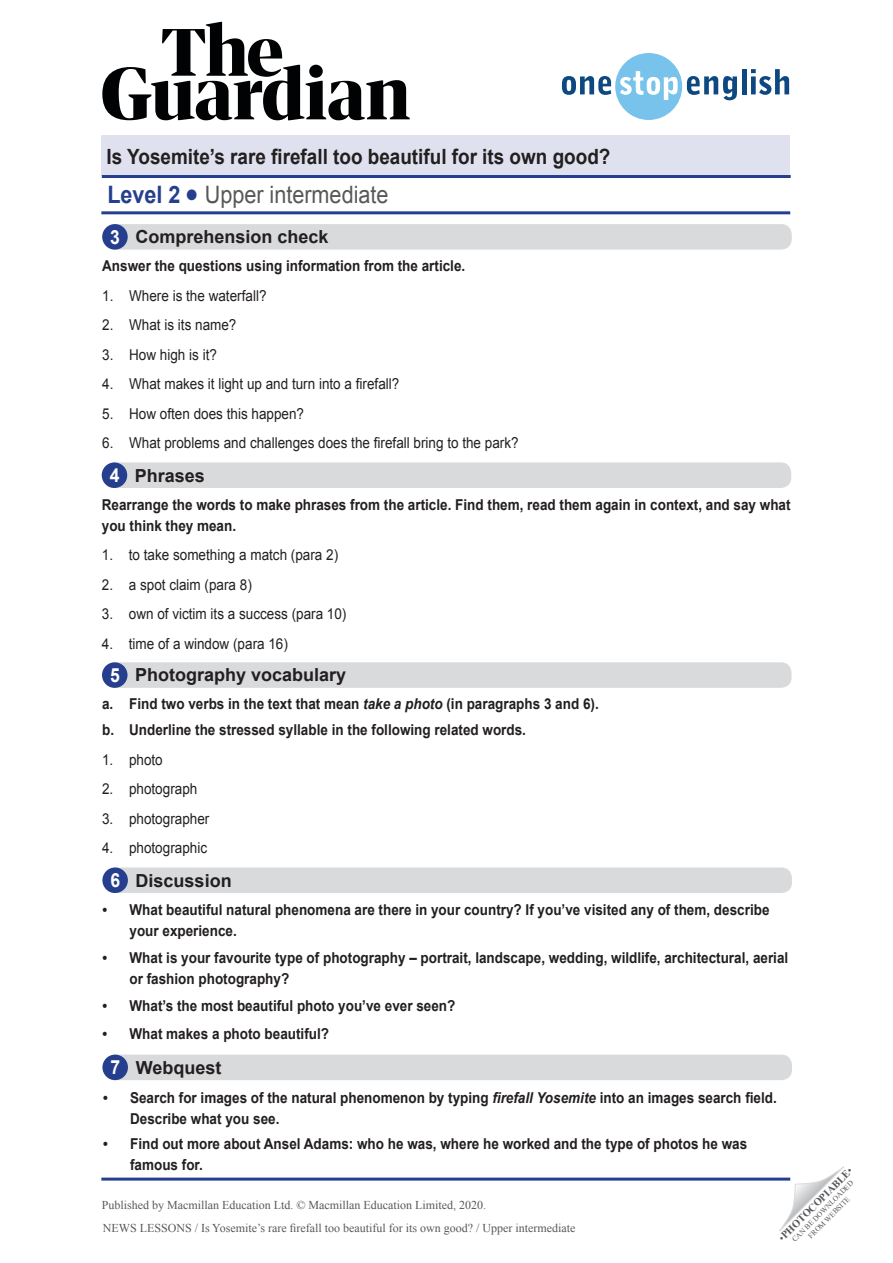
<style>
.page{position:relative;width:893px;height:1263px;background:#fff}
.page>*{position:absolute;margin:0;border:0;box-sizing:border-box;transform-origin:0 0}
.t1{font:24px "Arial";color:#57585a;scale:.9 1}
.t2{font:700 21px "Arial";color:#231f20;scale:.9 1}
.key_exercise_titles{font:700 19.5px "Arial";color:#fff;scale:.9 1}
.t3{font:700 18px "Arial";color:#231f20}
.body_text{font:700 15px/21px "Arial";color:#231f20;scale:.9 1}
.t4{font:15px "Arial";color:#231f20;scale:.9 1}
.t5{font:12px "Times New Roman";color:#57585a}
.t6{font:700 10.5px "Times New Roman";color:#57585a}
.t7{font:7.5px/9px "Times New Roman";color:#57585a;text-align:center}
.s1{font-weight:700;color:#253f8e}
.s2{color:#253f8e}
.s3{font-style:italic}
.s4{font-weight:400}
</style>
<div class="page">
<div style="left:101px;top:135px;width:689px;height:40px;background:#e0e1ee"></div>
<svg style="left:779px;top:1167px;width:65px;height:64px"></svg>
<hr style="left:102px;top:175px;width:689px;height:3px;background:#253f8e">
<hr style="left:101px;top:211px;width:689px;height:3px;background:#253f8e">
<hr style="left:101px;top:1177px;width:689px;height:3px;background:#253f8e">
<svg style="left:562px;top:53px;width:175px;height:67px"></svg>
<hr style="left:742px;top:69px;width:4px;height:25px;background:#0e4880">
<svg style="left:751px;top:69px;width:38px;height:26px"></svg>
<svg style="left:102px;top:22px;width:308px;height:98px"></svg>
<div style="left:104px;top:224px;width:688px;height:26px;background:#d9dadc;border-radius:10px"></div>
<div style="left:102px;top:224px;width:26px;height:26px;background:#253f8e;border-radius:50%"></div>
<div style="left:103px;top:462px;width:688px;height:26px;background:#d9dadc;border-radius:10px"></div>
<div style="left:102px;top:462px;width:25px;height:26px;background:#253f8e;border-radius:50%"></div>
<div style="left:103px;top:662px;width:688px;height:26px;background:#d9dadc;border-radius:10px"></div>
<div style="left:102px;top:662px;width:26px;height:26px;background:#253f8e;border-radius:50%"></div>
<div style="left:104px;top:867px;width:688px;height:26px;background:#d9dadc;border-radius:10px"></div>
<div style="left:102px;top:867px;width:26px;height:26px;background:#253f8e;border-radius:50%"></div>
<div style="left:104px;top:1054px;width:688px;height:26px;background:#d9dadc;border-radius:10px"></div>
<div style="left:102px;top:1054px;width:26px;height:26px;background:#253f8e;border-radius:50%"></div>
<h2 class="t2" style="left:107px;top:142px;width:561px">Is Yosemite’s rare firefall too beautiful for its own good?</h2>
<h1 class="t1" style="left:107px;top:178px;width:314px"><span class="s1">Level 2</span> <span class="s2">●</span> Upper intermediate</h1>
<p class="key_exercise_titles" style="left:110px;top:224px;width:12px">3</p>
<p class="t3" style="left:135px;top:225px;width:195px">Comprehension check</p>
<p class="body_text" style="left:102px;top:256px;width:405px">Answer the questions using information from the article.</p>
<p class="t4" style="left:102px;top:286px;width:184px">1. Where is the waterfall?</p>
<p class="t4" style="left:102px;top:315px;width:151px">2. What is its name?</p>
<p class="t4" style="left:102px;top:345px;width:129px">3. How high is it?</p>
<p class="t4" style="left:102px;top:374px;width:332px">4. What makes it light up and turn into a firefall?</p>
<p class="t4" style="left:102px;top:404px;width:226px">5. How often does this happen?</p>
<p class="t4" style="left:102px;top:433px;width:464px">6. What problems and challenges does the firefall bring to the park?</p>
<p class="key_exercise_titles" style="left:110px;top:463px;width:12px">4</p>
<p class="t3" style="left:135px;top:463px;width:72px">Phrases</p>
<p class="body_text" style="left:102px;top:494px;width:767px">Rearrange the words to make phrases from the article. Find them, read them again in context, and say what you think they mean.</p>
<p class="t4" style="left:102px;top:545px;width:264px">1. to take something a match (para 2)</p>
<p class="t4" style="left:102px;top:574px;width:168px">2. a spot claim (para 8)</p>
<p class="t4" style="left:102px;top:604px;width:273px">3. own of victim its a success (para 10)</p>
<p class="t4" style="left:102px;top:633px;width:208px">4. time of a window (para 16)</p>
<p class="key_exercise_titles" style="left:110px;top:662px;width:12px">5</p>
<p class="t3" style="left:135px;top:663px;width:213px">Photography vocabulary</p>
<p class="body_text" style="left:102px;top:694px;width:553px">a. Find two verbs in the text that mean <span class="s3">take a photo</span> (in paragraphs 3 and 6).</p>
<p class="body_text" style="left:102px;top:719px;width:472px">b. Underline the stressed syllable in the following related words.</p>
<p class="t4" style="left:102px;top:749px;width:69px">1. photo</p>
<p class="t4" style="left:102px;top:779px;width:107px">2. photograph</p>
<p class="t4" style="left:102px;top:809px;width:121px">3. photographer</p>
<p class="t4" style="left:102px;top:838px;width:118px">4. photographic</p>
<p class="key_exercise_titles" style="left:110px;top:868px;width:12px">6</p>
<p class="t3" style="left:136px;top:868px;width:98px">Discussion</p>
<p class="body_text" style="left:130px;top:899px;width:713px;text-indent:-27px">• What beautiful natural phenomena are there in your country? If you’ve visited any of them, describe your experience.</p>
<p class="body_text" style="left:130px;top:948px;width:733px;text-indent:-27px">• What is your favourite type of photography – portrait, landscape, wedding, wildlife, architectural, aerial or fashion photography?</p>
<p class="body_text" style="left:103px;top:996px;width:394px">• What’s the most beautiful photo you’ve ever seen?</p>
<p class="body_text" style="left:103px;top:1023px;width:253px">• What makes a photo beautiful?</p>
<p class="key_exercise_titles" style="left:110px;top:1055px;width:12px">7</p>
<p class="t3" style="left:136px;top:1055px;width:87px">Webquest</p>
<p class="body_text" style="left:130px;top:1087px;width:720px;text-indent:-27px">• Search for images of the natural phenomenon by typing <span class="s3">firefall Yosemite</span> into an images search field.<br>Describe what you see.</p>
<p class="body_text" style="left:130px;top:1134px;width:687px;text-indent:-27px">• Find out more about Ansel Adams: who he was, where he worked and the type of photos he was famous for.</p>
<p class="t6" style="left:775px;top:1234px;width:101px;rotate:-45deg"><span class="s4">•</span>PHOTOCOPIABLE<span class="s4">•</span></p>
<p class="t7" style="left:790px;top:1237px;width:85px;rotate:-45deg">CAN BE DOWNLOADED<br>FROM WEBSITE</p>
<p class="t5" style="left:102px;top:1197px;width:386px">Published by Macmillan Education Ltd. © Macmillan Education Limited, 2020.</p>
<p class="t5" style="left:103px;top:1220px;width:474px">NEWS LESSONS / Is Yosemite’s rare firefall too beautiful for its own good? / Upper intermediate</p>
</div>
